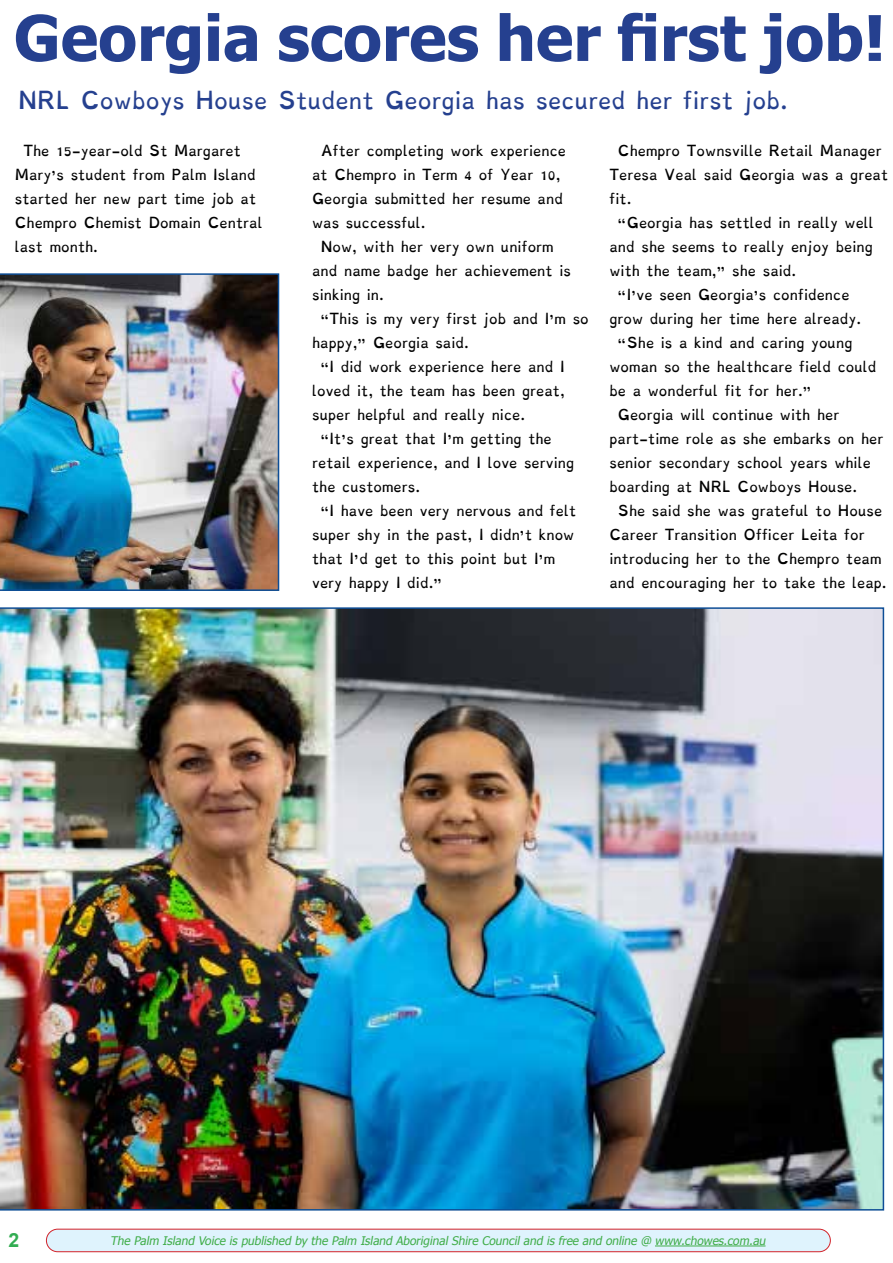
<style>
.page{position:relative;width:893px;height:1263px;background:#fff}
.page>*{position:absolute;margin:0;border:0;box-sizing:border-box;transform-origin:0 0}
.t1{font:700 63px "Tahoma";color:#25408f}
.t2{font:19.5px "Dyslexie";color:#25408f}
.t3{font:700 19.5px "Arial";color:#32ad52}
.t4{font:12px/24px "Dyslexie";color:#000}
.t5{font:italic 11.85px "Tahoma";color:#41ad49}
</style>
<div class="page">
<div style="left:46px;top:1229px;width:784px;height:23px;background:#dff3fd;border-radius:11px"></div>
<hr style="left:655px;top:1245px;width:110px;height:1px;background:#41ad49">
<div style="left:46px;top:1229px;width:784px;height:23px;border:1px solid #d2232a;border-radius:11px"></div>
<img style="left:0;top:273px;width:279px;height:318px">
<img style="left:0;top:607px;width:884px;height:603px">
<h1 class="t1" style="left:14px;top:-6px;width:873px">Georgia scores her first job!</h1>
<h2 class="t2" style="left:18px;top:85px;width:771px">NRL Cowboys House Student Georgia has secured her first job.</h2>
<p class="t4" style="left:15px;top:138px;width:249px;text-indent:9px">The 15-year-old St Margaret<br>Mary’s student from Palm Island started her new part time job at<br>Chempro Chemist Domain Central last month.</p>
<p class="t4" style="left:312px;top:138px;width:255px;text-indent:9px">After completing work experience at Chempro in Term 4 of Year 10,<br>Georgia submitted her resume and was successful.</p>
<p class="t4" style="left:609px;top:138px;width:280px;text-indent:8px">Chempro Townsville Retail Manager<br>Teresa Veal said Georgia was a great fit.</p>
<p class="t4" style="left:618px;top:210px;width:257px">“Georgia has settled in really well</p>
<p class="t4" style="left:609px;top:234px;width:265px">and she seems to really enjoy being</p>
<p class="t4" style="left:609px;top:258px;width:188px">with the team,” she said.</p>
<p class="t4" style="left:618px;top:282px;width:233px">“I’ve seen Georgia’s confidence</p>
<p class="t4" style="left:609px;top:306px;width:253px">grow during her time here already.</p>
<p class="t4" style="left:618px;top:330px;width:236px">“She is a kind and caring young</p>
<p class="t4" style="left:609px;top:354px;width:269px">woman so the healthcare field could</p>
<p class="t4" style="left:609px;top:378px;width:204px">be a wonderful fit for her.”</p>
<p class="t4" style="left:618px;top:402px;width:223px">Georgia will continue with her</p>
<p class="t4" style="left:609px;top:426px;width:276px">part-time role as she embarks on her</p>
<p class="t4" style="left:609px;top:450px;width:263px">senior secondary school years while</p>
<p class="t4" style="left:609px;top:474px;width:249px">boarding at NRL Cowboys House.</p>
<p class="t4" style="left:618px;top:498px;width:266px">She said she was grateful to House</p>
<p class="t4" style="left:609px;top:522px;width:257px">Career Transition Officer Leita for</p>
<p class="t4" style="left:609px;top:546px;width:274px">introducing her to the Chempro team</p>
<p class="t4" style="left:609px;top:570px;width:279px">and encouraging her to take the leap.</p>
<p class="t4" style="left:312px;top:234px;width:260px;text-indent:9px">Now, with her very own uniform and name badge her achievement is sinking in.</p>
<p class="t4" style="left:321px;top:306px;width:270px">“This is my very first job and I’m so</p>
<p class="t4" style="left:312px;top:330px;width:158px">happy,” Georgia said.</p>
<p class="t4" style="left:321px;top:354px;width:246px">“I did work experience here and I</p>
<p class="t4" style="left:312px;top:378px;width:254px">loved it, the team has been great,</p>
<p class="t4" style="left:312px;top:402px;width:214px">super helpful and really nice.</p>
<p class="t4" style="left:321px;top:426px;width:233px">“It’s great that I’m getting the</p>
<p class="t4" style="left:312px;top:450px;width:264px">retail experience, and I love serving</p>
<p class="t4" style="left:312px;top:474px;width:109px">the customers.</p>
<p class="t4" style="left:321px;top:498px;width:257px">“I have been very nervous and felt</p>
<p class="t4" style="left:312px;top:522px;width:264px">super shy in the past, I didn’t know</p>
<p class="t4" style="left:312px;top:546px;width:245px">that I’d get to this point but I’m</p>
<p class="t4" style="left:312px;top:570px;width:132px">very happy I did.”</p>
<h2 class="t3" style="left:9px;top:1228px;width:12px">2</h2>
<p class="t5" style="left:110px;top:1233px;width:659px">The Palm Island Voice is published by the Palm Island Aboriginal Shire Council and is free and online @ www.chowes.com.au</p>
</div>
